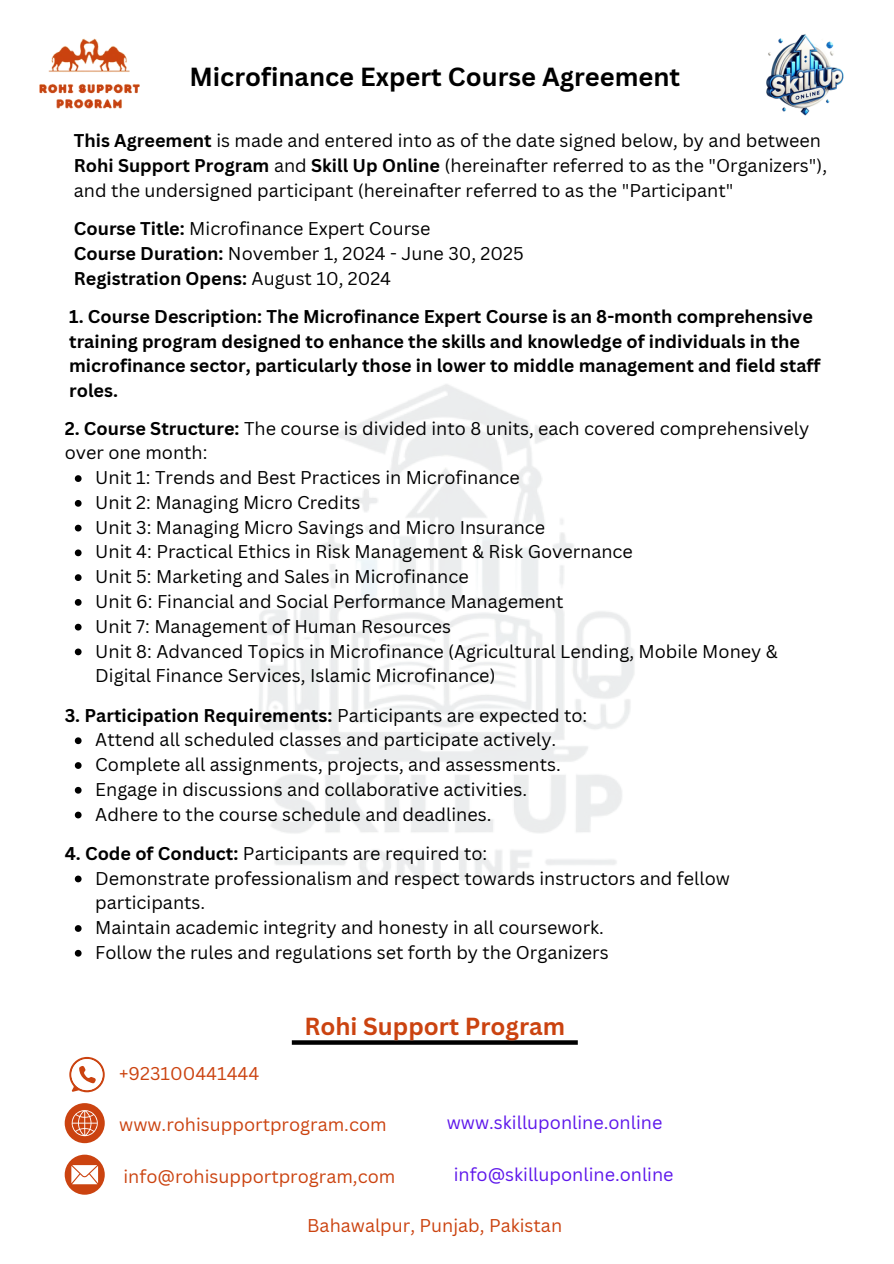
<style>
.page{position:relative;width:894px;height:1264px;background:#fff}
.page>*{position:absolute;margin:0;border:0;box-sizing:border-box;transform-origin:0 0}
.t1{font:700 25.5px "Canva Sans";color:#000}
.t2{font:700 24px "Canva Sans";color:#cb4310}
.t3{font:18px/24.8px "Canva Sans";color:#000}
.t4{font:700 18px/24.8px "Canva Sans";color:#000}
.t5{font:18px "Canva Sans";color:#cb4310}
.t6{font:18px "Canva Sans";color:#5e17eb}
.s1{font-weight:700}
.s2{font-weight:400}
</style>
<div class="page">
<img style="left:39px;top:38px;width:100px;height:71px">
<svg style="left:292px;top:1040px;width:285px;height:4px"></svg>
<svg style="left:69px;top:1056px;width:36px;height:36px"></svg>
<svg style="left:65px;top:1103px;width:40px;height:40px"></svg>
<svg style="left:65px;top:1154px;width:40px;height:40px"></svg>
<img style="left:766px;top:34px;width:78px;height:82px">
<svg style="left:75px;top:475px;width:7px;height:7px"></svg>
<svg style="left:75px;top:500px;width:7px;height:6px"></svg>
<svg style="left:75px;top:524px;width:7px;height:7px"></svg>
<svg style="left:75px;top:549px;width:7px;height:7px"></svg>
<svg style="left:75px;top:574px;width:7px;height:7px"></svg>
<svg style="left:75px;top:599px;width:7px;height:6px"></svg>
<svg style="left:75px;top:623px;width:7px;height:7px"></svg>
<svg style="left:75px;top:648px;width:7px;height:7px"></svg>
<svg style="left:75px;top:737px;width:7px;height:7px"></svg>
<svg style="left:75px;top:762px;width:7px;height:7px"></svg>
<svg style="left:75px;top:787px;width:7px;height:6px"></svg>
<svg style="left:75px;top:811px;width:7px;height:7px"></svg>
<svg style="left:75px;top:875px;width:7px;height:7px"></svg>
<svg style="left:75px;top:925px;width:7px;height:6px"></svg>
<svg style="left:75px;top:949px;width:7px;height:7px"></svg>
<p class="t1" style="left:189px;top:58px;width:492px">Microfinance Expert Course Agreement</p>
<p class="t3" style="left:74px;top:128px;width:754px"><span class="s1">This Agreement</span> is made and entered into as of the date signed below, by and between<br><span class="s1">Rohi Support Program</span> and <span class="s1">Skill Up Online</span> (hereinafter referred to as the "Organizers"), and the undersigned participant (hereinafter referred to as the "Participant"</p>
<p class="t3" style="left:74px;top:216px;width:358px"><span class="s1">Course Title:</span> Microfinance Expert Course</p>
<p class="t3" style="left:74px;top:240px;width:451px"><span class="s1">Course Duration:</span> November 1, 2024 - June 30, 2025</p>
<p class="t4" style="left:74px;top:265px;width:318px">Registration Opens: <span class="s2">August 10, 2024</span></p>
<p class="t4" style="left:69px;top:303px;width:752px">1. Course Description: The Microfinance Expert Course is an 8-month comprehensive training program designed to enhance the skills and knowledge of individuals in the microfinance sector, particularly those in lower to middle management and field staff roles.</p>
<p class="t3" style="left:65px;top:415px;width:746px"><span class="s1">2. Course Structure:</span> The course is divided into 8 units, each covered comprehensively over one month:</p>
<p class="t3" style="left:95px;top:465px;width:426px">Unit 1: Trends and Best Practices in Microfinance</p>
<p class="t3" style="left:95px;top:489px;width:266px">Unit 2: Managing Micro Credits</p>
<p class="t3" style="left:95px;top:514px;width:451px">Unit 3: Managing Micro Savings and Micro Insurance</p>
<p class="t3" style="left:95px;top:539px;width:539px">Unit 4: Practical Ethics in Risk Management &amp; Risk Governance</p>
<p class="t3" style="left:95px;top:564px;width:375px">Unit 5: Marketing and Sales in Microfinance</p>
<p class="t3" style="left:95px;top:588px;width:469px">Unit 6: Financial and Social Performance Management</p>
<p class="t3" style="left:95px;top:613px;width:357px">Unit 7: Management of Human Resources</p>
<p class="t3" style="left:95px;top:638px;width:683px">Unit 8: Advanced Topics in Microfinance (Agricultural Lending, Mobile Money &amp;<br>Digital Finance Services, Islamic Microfinance)</p>
<p class="t4" style="left:65px;top:702px;width:524px">3. Participation Requirements: <span class="s2">Participants are expected to:</span></p>
<p class="t3" style="left:95px;top:727px;width:462px">Attend all scheduled classes and participate actively.</p>
<p class="t3" style="left:95px;top:751px;width:467px">Complete all assignments, projects, and assessments.</p>
<p class="t3" style="left:95px;top:776px;width:433px">Engage in discussions and collaborative activities.</p>
<p class="t3" style="left:95px;top:801px;width:397px">Adhere to the course schedule and deadlines.</p>
<p class="t3" style="left:65px;top:840px;width:424px"><span class="s1">4. Code of Conduct:</span> Participants are required to:</p>
<h1 class="t3" style="left:95px;top:865px;width:636px">Demonstrate professionalism and respect towards instructors and fellow participants.</h1>
<p class="t3" style="left:95px;top:914px;width:510px">Maintain academic integrity and honesty in all coursework.</p>
<p class="t3" style="left:95px;top:939px;width:514px">Follow the rules and regulations set forth by the Organizers</p>
<h1 class="t2" style="left:304px;top:1009px;width:262px">Rohi Support Program</h1>
<p class="t5" style="left:119px;top:1060px;width:142px">+923100441444</p>
<p class="t5" style="left:119px;top:1112px;width:269px">www.rohisupportprogram.com</p>
<p class="t5" style="left:123px;top:1163px;width:273px">info@rohisupportprogram,com</p>
<p class="t6" style="left:453px;top:1161px;width:221px">info@skilluponline.online</p>
<h2 class="t5" style="left:307px;top:1212px;width:256px">Bahawalpur, Punjab, Pakistan</h2>
<p class="t6" style="left:446px;top:1110px;width:217px">www.skilluponline.online</p>
</div>
